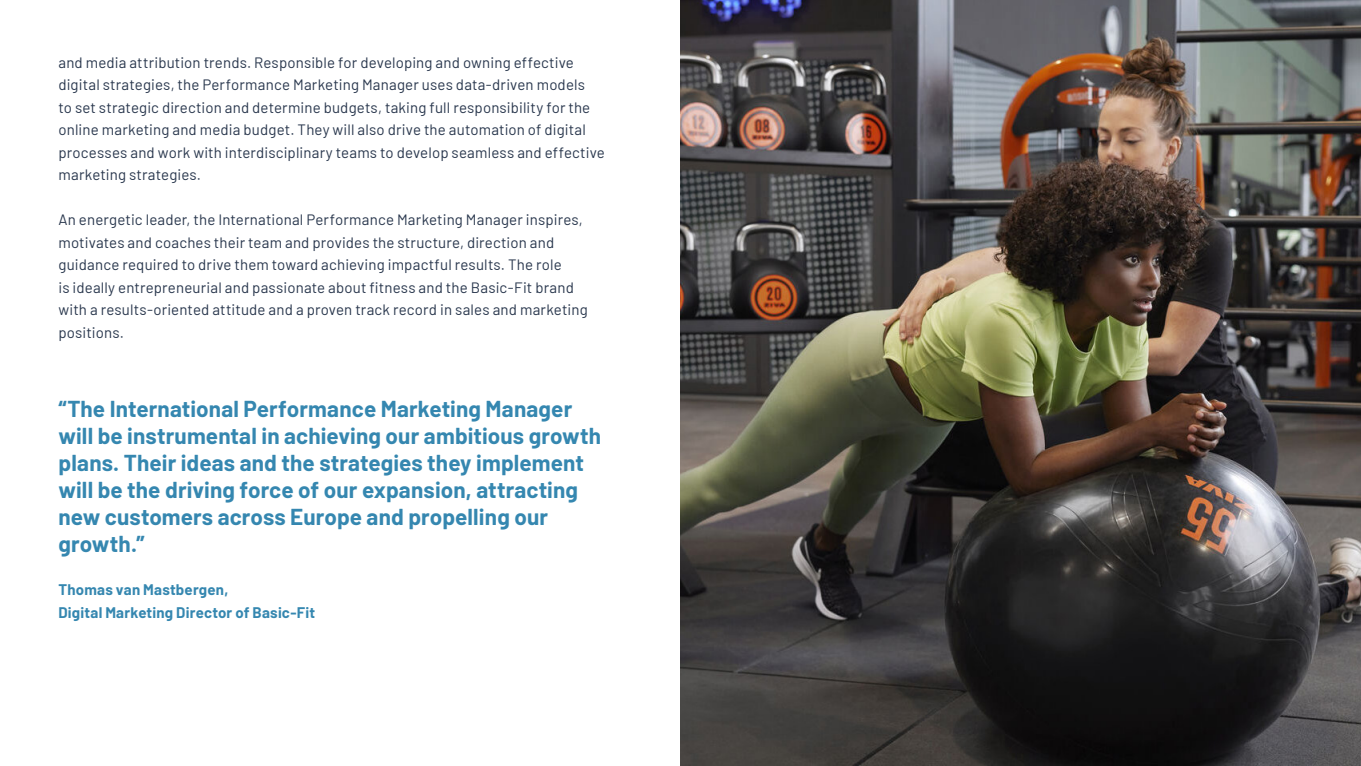
<style>
.page{position:relative;width:1361px;height:766px;background:#fff}
.page>*{position:absolute;margin:0;border:0;box-sizing:border-box;transform-origin:0 0}
.Rechts_uitlijnen{font:700 22.5px/27px "Barlow";letter-spacing:.005em;color:#3587b0}
.t1{font:15px/22.5px "Barlow";letter-spacing:.01em;color:#2a384e}
.Rechts_uitlijnen-2{font:700 15px "Barlow";letter-spacing:.015em;color:#3587b0}
</style>
<div class="page">
<img style="left:680px;top:0;width:681px;height:765px">
<p class="t1" style="left:58px;top:50px;width:548px">and media attribution trends. Responsible for developing and owning effective digital strategies, the Performance Marketing Manager uses data-driven models<br>to set strategic direction and determine budgets, taking full responsibility for the online marketing and media budget. They will also drive the automation of digital processes and work with interdisciplinary teams to develop seamless and effective marketing strategies.</p>
<p class="t1" style="left:58px;top:207px;width:531px">An energetic leader, the International Performance Marketing Manager inspires, motivates and coaches their team and provides the structure, direction and guidance required to drive them toward achieving impactful results. The role<br>is ideally entrepreneurial and passionate about fitness and the Basic-Fit brand with a results-oriented attitude and a proven track record in sales and marketing positions.</p>
<p class="Rechts_uitlijnen" style="left:58px;top:393px;width:544px">“The International Performance Marketing Manager will be instrumental in achieving our ambitious growth plans. Their ideas and the strategies they implement will be the driving force of our expansion, attracting new customers across Europe and propelling our growth.”</p>
<p class="Rechts_uitlijnen-2" style="left:58px;top:578px;width:171px">Thomas van Mastbergen,</p>
<p class="Rechts_uitlijnen-2" style="left:58px;top:601px;width:258px">Digital Marketing Director of Basic-Fit</p>
</div>
